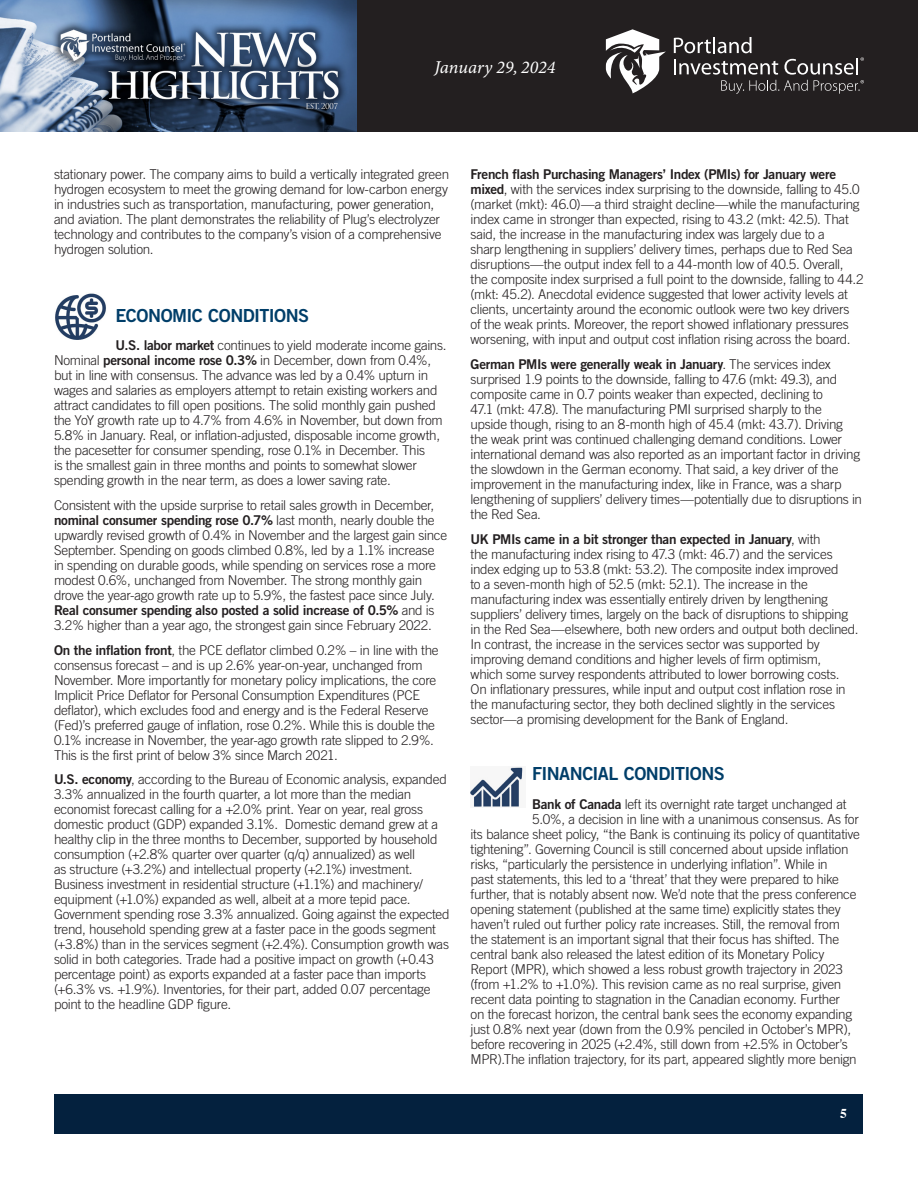
<style>
.page{position:relative;width:918px;height:1188px;background:#fff}
.page>*{position:absolute;margin:0;border:0;box-sizing:border-box;transform-origin:0 0}
.Article_-_Body{font:18px "Trade Gothic Bold Two";letter-spacing:-.03em;color:#003e69}
.t1{font:italic 18px "Minion Variable Concept";color:#fff}
.Article_-_Body-2{font:300 13.5px/15px "Trade Gothic";letter-spacing:-.025em;color:#231f20}
.t2{font:700 13.5px "Times";color:#fff}
.s1{font-family:"Trade Gothic Bold Two";font-weight:400}
</style>
<div class="page">
<div style="left:356px;top:0;width:562px;height:132px;background:#231f20"></div>
<img style="left:0;top:0;width:356px;height:132px">
<svg style="left:674px;top:37px;width:190px;height:57px"></svg>
<svg style="left:606px;top:29px;width:60px;height:64px"></svg>
<div style="left:55px;top:1094px;width:808px;height:39px;background:#04213e"></div>
<img style="left:55px;top:293px;width:51px;height:47px">
<img style="left:471px;top:767px;width:52px;height:40px">
<h1 class="t1" style="left:434px;top:55px;width:123px">January 29, 2024</h1>
<p class="Article_-_Body-2" style="left:54px;top:167px;width:397px">stationary power. The company aims to build a vertically integrated green hydrogen ecosystem to meet the growing demand for low-carbon energy in industries such as transportation, manufacturing, power generation, and aviation. The plant demonstrates the reliability of Plug’s electrolyzer technology and contributes to the company’s vision of a comprehensive hydrogen solution.</p>
<p class="Article_-_Body" style="left:115px;top:304px;width:195px">ECONOMIC CONDITIONS</p>
<p class="Article_-_Body-2" style="left:54px;top:338px;width:394px;text-indent:62px"><span class="s1">U.S. labor market</span> continues to yield moderate income gains.<br>Nominal <span class="s1">personal income rose 0.3%</span> in December, down from 0.4%, but in line with consensus. The advance was led by a 0.4% upturn in wages and salaries as employers attempt to retain existing workers and attract candidates to fill open positions. The solid monthly gain pushed the YoY growth rate up to 4.7% from 4.6% in November, but down from 5.8% in January. Real, or inflation-adjusted, disposable income growth, the pacesetter for consumer spending, rose 0.1% in December. This<br>is the smallest gain in three months and points to somewhat slower spending growth in the near term, as does a lower saving rate.</p>
<p class="Article_-_Body-2" style="left:54px;top:497px;width:395px">Consistent with the upside surprise to retail sales growth in December, <span class="s1">nominal consumer spending rose 0.7%</span> last month, nearly double the upwardly revised growth of 0.4% in November and the largest gain since September. Spending on goods climbed 0.8%, led by a 1.1% increase in spending on durable goods, while spending on services rose a more modest 0.6%, unchanged from November. The strong monthly gain drove the year-ago growth rate up to 5.9%, the fastest pace since July.<br><span class="s1">Real consumer spending also posted a solid increase of 0.5%</span> and is 3.2% higher than a year ago, the strongest gain since February 2022.</p>
<p class="Article_-_Body-2" style="left:54px;top:642px;width:386px"><span class="s1">On the inflation front</span>, the PCE deflator climbed 0.2% – in line with the consensus forecast – and is up 2.6% year-on-year, unchanged from November. More importantly for monetary policy implications, the core Implicit Price Deflator for Personal Consumption Expenditures (PCE deflator), which excludes food and energy and is the Federal Reserve (Fed)’s preferred gauge of inflation, rose 0.2%. While this is double the 0.1% increase in November, the year-ago growth rate slipped to 2.9%.<br>This is the first print of below 3% since March 2021.</p>
<p class="Article_-_Body-2" style="left:54px;top:772px;width:397px"><span class="s1">U.S. economy</span>, according to the Bureau of Economic analysis, expanded 3.3% annualized in the fourth quarter, a lot more than the median economist forecast calling for a +2.0% print. Year on year, real gross domestic product (GDP) expanded 3.1%. Domestic demand grew at a healthy clip in the three months to December, supported by household consumption (+2.8% quarter over quarter (q/q) annualized) as well<br>as structure (+3.2%) and intellectual property (+2.1%) investment.<br>Business investment in residential structure (+1.1%) and machinery/ equipment (+1.0%) expanded as well, albeit at a more tepid pace.<br>Government spending rose 3.3% annualized. Going against the expected trend, household spending grew at a faster pace in the goods segment (+3.8%) than in the services segment (+2.4%). Consumption growth was solid in both categories. Trade had a positive impact on growth (+0.43 percentage point) as exports expanded at a faster pace than imports (+6.3% vs. +1.9%). Inventories, for their part, added 0.07 percentage point to the headline GDP figure.</p>
<p class="Article_-_Body-2" style="left:471px;top:167px;width:395px"><span class="s1">French flash Purchasing Managers’ Index (PMIs) for January were mixed</span>, with the services index surprising to the downside, falling to 45.0 (market (mkt): 46.0)—a third straight decline—while the manufacturing index came in stronger than expected, rising to 43.2 (mkt: 42.5). That said, the increase in the manufacturing index was largely due to a<br>sharp lengthening in suppliers’ delivery times, perhaps due to Red Sea disruptions—the output index fell to a 44-month low of 40.5. Overall, the composite index surprised a full point to the downside, falling to 44.2 (mkt: 45.2). Anecdotal evidence suggested that lower activity levels at clients, uncertainty around the economic outlook were two key drivers<br>of the weak prints. Moreover, the report showed inflationary pressures worsening, with input and output cost inflation rising across the board.</p>
<p class="Article_-_Body-2" style="left:471px;top:357px;width:393px"><span class="s1">German PMIs were generally weak in January</span>. The services index surprised 1.9 points to the downside, falling to 47.6 (mkt: 49.3), and composite came in 0.7 points weaker than expected, declining to<br>47.1 (mkt: 47.8). The manufacturing PMI surprised sharply to the<br>upside though, rising to an 8-month high of 45.4 (mkt: 43.7). Driving the weak print was continued challenging demand conditions. Lower international demand was also reported as an important factor in driving the slowdown in the German economy. That said, a key driver of the improvement in the manufacturing index, like in France, was a sharp lengthening of suppliers’ delivery times—potentially due to disruptions in the Red Sea.</p>
<p class="Article_-_Body-2" style="left:471px;top:531px;width:390px"><span class="s1">UK PMIs came in a bit stronger than expected in January</span>, with<br>the manufacturing index rising to 47.3 (mkt: 46.7) and the services index edging up to 53.8 (mkt: 53.2). The composite index improved<br>to a seven-month high of 52.5 (mkt: 52.1). The increase in the manufacturing index was essentially entirely driven by lengthening suppliers’ delivery times, largely on the back of disruptions to shipping in the Red Sea—elsewhere, both new orders and output both declined.<br>In contrast, the increase in the services sector was supported by improving demand conditions and higher levels of firm optimism,<br>which some survey respondents attributed to lower borrowing costs.<br>On inflationary pressures, while input and output cost inflation rose in the manufacturing sector, they both declined slightly in the services sector—a promising development for the Bank of England.</p>
<p class="Article_-_Body" style="left:532px;top:762px;width:194px">FINANCIAL CONDITIONS</p>
<p class="Article_-_Body-2" style="left:532px;top:796px;width:316px"><span class="s1">Bank of Canada</span> left its overnight rate target unchanged at</p>
<p class="Article_-_Body-2" style="left:532px;top:811px;width:328px">5.0%, a decision in line with a unanimous consensus. As for</p>
<p class="Article_-_Body-2" style="left:471px;top:826px;width:391px">its balance sheet policy, “the Bank is continuing its policy of quantitative</p>
<p class="Article_-_Body-2" style="left:471px;top:841px;width:379px">tightening”. Governing Council is still concerned about upside inflation</p>
<p class="Article_-_Body-2" style="left:471px;top:856px;width:359px">risks, “particularly the persistence in underlying inflation”. While in</p>
<p class="Article_-_Body-2" style="left:471px;top:871px;width:370px">past statements, this led to a ‘threat’ that they were prepared to hike</p>
<p class="Article_-_Body-2" style="left:471px;top:886px;width:388px">further, that is notably absent now. We’d note that the press conference</p>
<p class="Article_-_Body-2" style="left:471px;top:901px;width:372px">opening statement (published at the same time) explicitly states they</p>
<p class="Article_-_Body-2" style="left:471px;top:916px;width:371px">haven’t ruled out further policy rate increases. Still, the removal from</p>
<p class="Article_-_Body-2" style="left:471px;top:931px;width:370px">the statement is an important signal that their focus has shifted. The</p>
<p class="Article_-_Body-2" style="left:471px;top:946px;width:355px">central bank also released the latest edition of its Monetary Policy</p>
<p class="Article_-_Body-2" style="left:471px;top:961px;width:374px">Report (MPR), which showed a less robust growth trajectory in 2023</p>
<p class="Article_-_Body-2" style="left:471px;top:976px;width:372px">(from +1.2% to +1.0%). This revision came as no real surprise, given</p>
<p class="Article_-_Body-2" style="left:471px;top:991px;width:371px">recent data pointing to stagnation in the Canadian economy. Further</p>
<p class="Article_-_Body-2" style="left:471px;top:1006px;width:383px">on the forecast horizon, the central bank sees the economy expanding</p>
<p class="Article_-_Body-2" style="left:471px;top:1021px;width:382px">just 0.8% next year (down from the 0.9% penciled in October’s MPR),</p>
<p class="Article_-_Body-2" style="left:471px;top:1036px;width:379px">before recovering in 2025 (+2.4%, still down from +2.5% in October’s</p>
<p class="Article_-_Body-2" style="left:471px;top:1051px;width:388px">MPR).The inflation trajectory, for its part, appeared slightly more benign</p>
<p class="t2" style="left:840px;top:1100px;width:8px">5</p>
</div>
